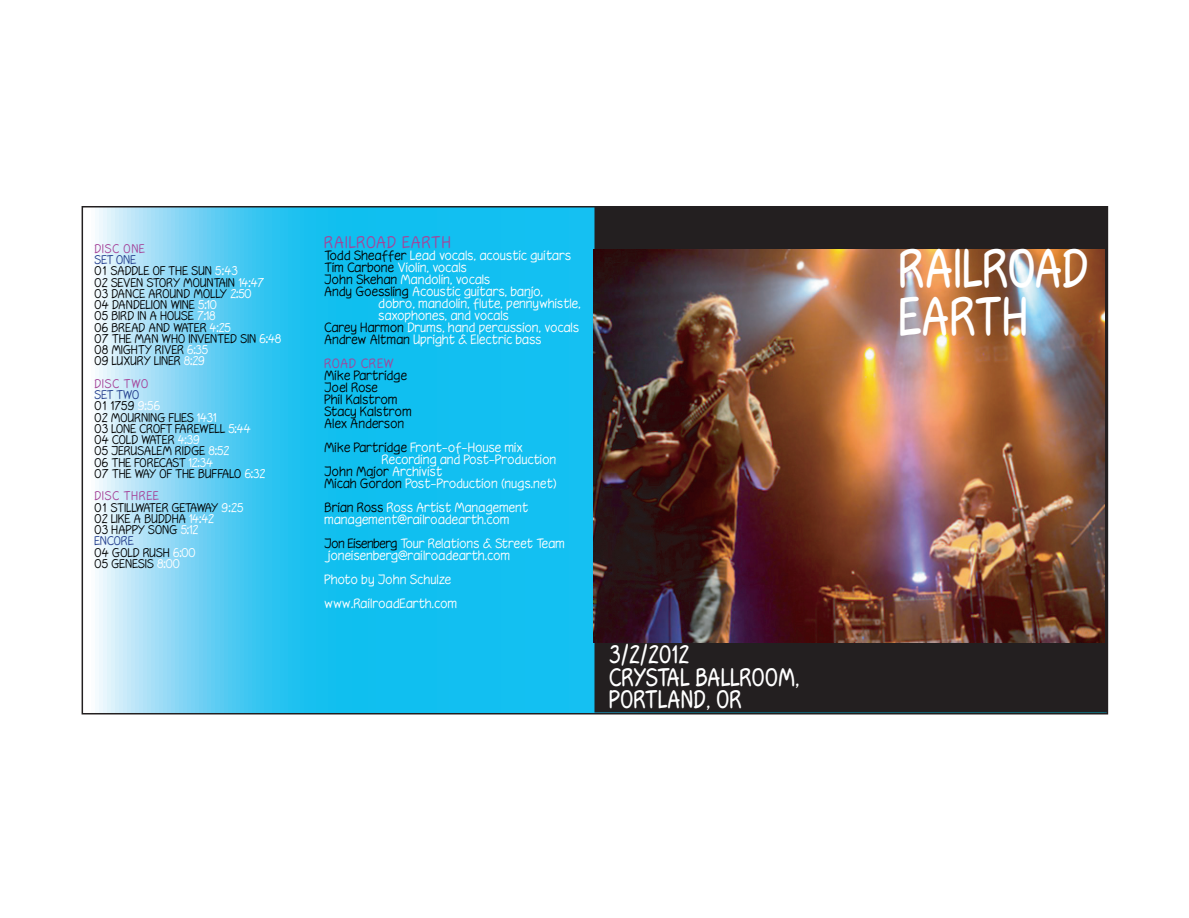
<style>
.page{position:relative;width:1189px;height:918px;background:#fff}
.page>*{position:absolute;margin:0;border:0;box-sizing:border-box;transform-origin:0 0}
.t1{font:48px/48px "Hooteroll";color:#fff;scale:.9 1}
.t2{font:22.5px/22.5px "Hooteroll";color:#fff;scale:.9 1}
.t3{font:300 15px "Hooteroll";letter-spacing:.06em;color:#a54499}
.t4{font:300 12px/12px "Hooteroll";color:#fff}
.t5{font:300 12px/12px "Hooteroll";color:#000}
.t6{font:300 12px "Hooteroll";letter-spacing:.045em;color:#a54499}
.t7{font:300 11.25px/11.2px "Hooteroll";color:#000}
.t8{font:300 11.25px "Hooteroll";letter-spacing:.06em;color:#a54499}
.s1{color:#25408f}
.s2{color:#fff}
.s3{color:#a54499}
.s4{color:#000}
</style>
<div class="page">
<img style="left:81px;top:206px;width:1028px;height:509px">
<p class="t8" style="left:95px;top:242px;width:52px">DISC ONE</p>
<p class="t7" style="left:95px;top:254px;width:189px"><span class="s1">SET ONE<br></span>01 SADDLE OF THE SUN <span class="s2">5:43<br></span>02 SEVEN STORY MOUNTAIN <span class="s2">14:47<br></span>03 DANCE AROUND MOLLY <span class="s2">2:50<br></span>04 DANDELION WINE <span class="s2">5:10<br></span>05 BIRD IN A HOUSE <span class="s2">7:18<br></span>06 BREAD AND WATER <span class="s2">4:25<br></span>07 THE MAN WHO INVENTED SIN <span class="s2">6:48<br></span>08 MIGHTY RIVER <span class="s2">6:35<br></span>09 LUXURY LINER <span class="s2">8:29</span></p>
<p class="t8" style="left:95px;top:377px;width:56px">DISC TWO</p>
<p class="t7" style="left:95px;top:389px;width:173px"><span class="s1">SET TWO<br></span>01 1759 <span class="s2">9:56<br></span>02 MOURNING FLIES <span class="s2">1431<br></span>03 LONE CROFT FAREWELL <span class="s2">5:44<br></span>04 COLD WATER <span class="s2">4:39<br></span>05 JERUSALEM RIDGE <span class="s2">8:52<br></span>06 THE FORECAST <span class="s2">12:34<br></span>07 THE WAY OF THE BUFFALO <span class="s2">6:32</span></p>
<p class="t7" style="left:95px;top:491px;width:151px"><span class="s3">DISC THREE<br></span>01 STILLWATER GETAWAY <span class="s2">9:25<br></span>02 LIKE A BUDDHA <span class="s2">14:42<br></span>03 HAPPY SONG <span class="s2">5:12<br></span><span class="s1">ENCORE<br></span>04 GOLD RUSH <span class="s2">6:00<br></span>05 GENESIS <span class="s2">8:00</span></p>
<p class="t3" style="left:325px;top:233px;width:128px">RAILROAD EARTH</p>
<p class="t4" style="left:325px;top:249px;width:248px"><span class="s4">Todd Sheaffer</span> Lead vocals, acoustic guitars</p>
<p class="t4" style="left:325px;top:261px;width:144px"><span class="s4">Tim Carbone</span> Violin, vocals</p>
<p class="t4" style="left:325px;top:273px;width:167px"><span class="s4">John Skehan</span> Mandolin, vocals</p>
<p class="t4" style="left:325px;top:285px;width:220px"><span class="s4">Andy Goessling</span> Acoustic guitars, banjo,</p>
<p class="t4" style="left:379px;top:297px;width:204px">dobro, mandolin, flute, pennywhistle,</p>
<p class="t4" style="left:379px;top:309px;width:132px">saxophones, and vocals</p>
<p class="t4" style="left:325px;top:321px;width:256px"><span class="s4">Carey Harmon</span> Drums, hand percussion, vocals</p>
<p class="t4" style="left:325px;top:333px;width:219px"><span class="s4">Andrew Altman</span> Upright &amp; Electric bass</p>
<p class="t6" style="left:325px;top:356px;width:71px">ROAD CREW</p>
<p class="t5" style="left:325px;top:369px;width:89px">Mike Partridge<br>Joel Rose<br>Phil Kalstrom<br>Stacy Kalstrom<br>Alex Anderson</p>
<p class="t4" style="left:325px;top:441px;width:200px"><span class="s4">Mike Partridge</span> Front-of-House mix</p>
<p class="t4" style="left:382px;top:453px;width:176px">Recording and Post-Production</p>
<p class="t5" style="left:325px;top:465px;width:119px">John Major <span class="s2">Archivist</span></p>
<p class="t4" style="left:325px;top:477px;width:233px"><span class="s4">Micah Gordon</span> Post-Production (nugs.net)</p>
<p class="t4" style="left:325px;top:501px;width:205px"><span class="s4">Brian Ross</span> Ross Artist Management management@railroadearth.com</p>
<p class="t4" style="left:325px;top:537px;width:242px"><span class="s4">Jon Eisenberg</span> Tour Relations &amp; Street Team joneisenberg@railroadearth.com</p>
<p class="t4" style="left:325px;top:567px;width:134px;line-height:24px">Photo by John Schulze www.RailroadEarth.com</p>
<h2 class="t2" style="left:609px;top:644px;width:213px">3/2/2012<br>CRYSTAL BALLROOM,<br>PORTLAND, OR</h2>
<h1 class="t1" style="left:900px;top:245px;width:213px">RAILROAD<br>EARTH</h1>
</div>
